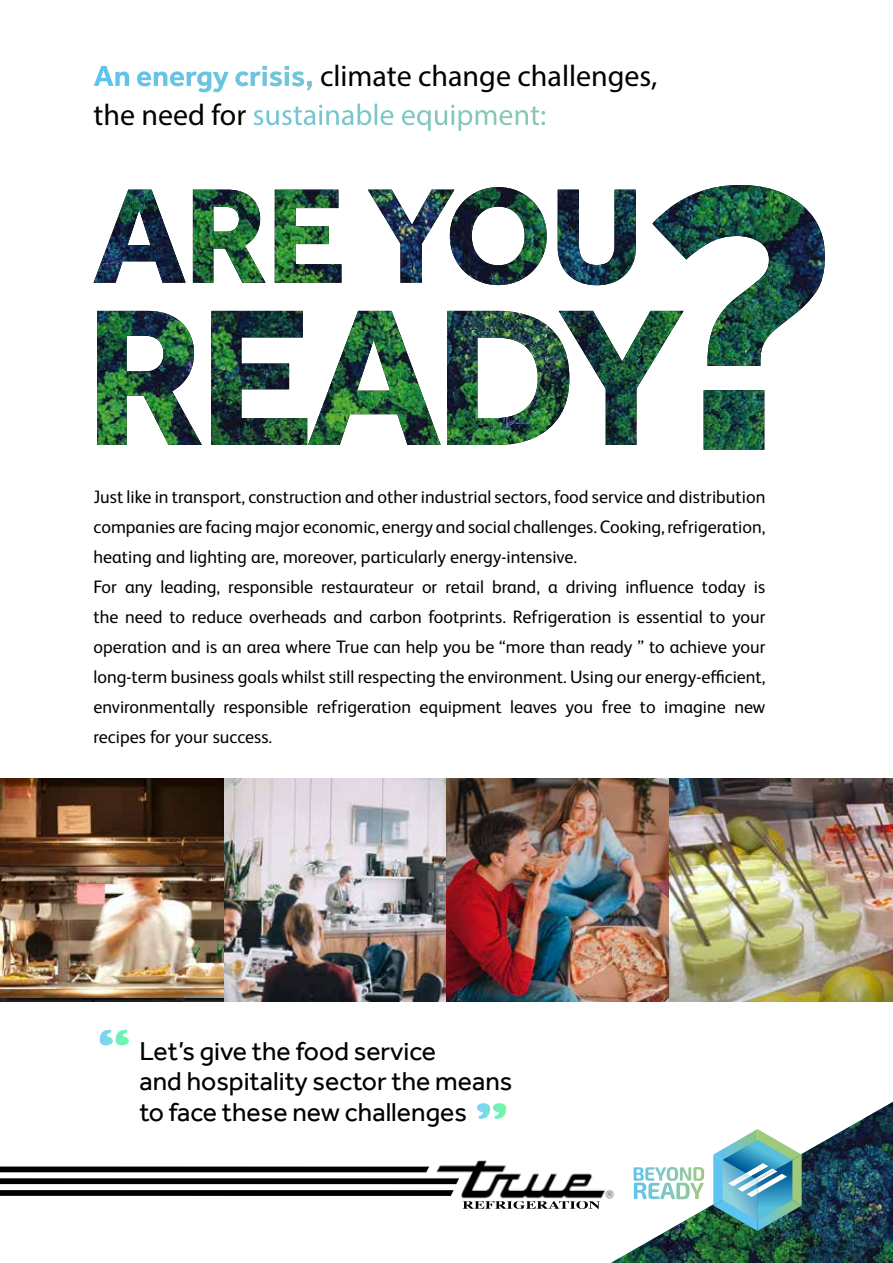
<style>
.page{position:relative;width:893px;height:1263px;background:#fff}
.page>*{position:absolute;margin:0;border:0;box-sizing:border-box;transform-origin:0 0}
.t1{font:76.2px "Exo Soft";color:#000;scale:1.38 1}
.t2{font:30px/39px "Myriad Pro";color:#000}
.t3{font:26.55px/30.6px "Effra";color:#000}
.t4{font:18px/30px "FS Albert Pro";color:#000}
.s1{font-family:"Effra";font-weight:700;color:#fff}
.s2{color:#fff}
</style>
<div class="page">
<img style="left:611px;top:1102px;width:282px;height:161px">
<svg style="left:100px;top:1030px;width:29px;height:15px"></svg>
<svg style="left:477px;top:1103px;width:29px;height:16px"></svg>
<svg style="left:0;top:1190px;width:434px;height:6px;background:#0a0a0a"></svg>
<img style="left:434px;top:1160px;width:181px;height:52px">
<img style="left:513px;top:1201px;width:87px;height:8px">
<img style="left:713px;top:1129px;width:89px;height:102px">
<svg style="left:634px;top:1167px;width:70px;height:32px"></svg>
<img style="left:223px;top:778px;width:670px;height:223px">
<img style="left:446px;top:778px;width:224px;height:223px">
<img style="left:0;top:778px;width:223px;height:220px">
<svg style="left:184px;top:997px;width:39px;height:1px"></svg>
<img style="left:0;top:998px;width:223px;height:3px">
<svg style="left:0;top:1166px;width:459px;height:18px"></svg>
<svg style="left:468px;top:1170px;width:5px;height:5px"></svg>
<img style="left:94px;top:185px;width:731px;height:260px">
<h2 class="t2" style="left:94px;top:56px;width:565px"><span class="s1">An energy crisis,</span> climate change challenges, the need for <span class="s2">sustainable equipment:</span></h2>
<p class="t4" style="left:94px;top:480px;width:673px">Just like in transport, construction and other industrial sectors, food service and distribution companies are facing major economic, energy and social challenges. Cooking, refrigeration, heating and lighting are, moreover, particularly energy-intensive.<br>For any leading, responsible restaurateur or retail brand, a driving influence today is the need to reduce overheads and carbon footprints. Refrigeration is essential to your operation and is an area where True can help you be “more than ready ” to achieve your long-term business goals whilst still respecting the environment. Using our energy-efficient, environmentally responsible refrigeration equipment leaves you free to imagine new recipes for your success.</p>
<h1 class="t1" style="left:214px;top:1013px;width:73px">“ ”</h1>
<h3 class="t3" style="left:140px;top:1035px;width:374px">Let’s give the food service<br>and hospitality sector the means to face these new challenges</h3>
</div>
